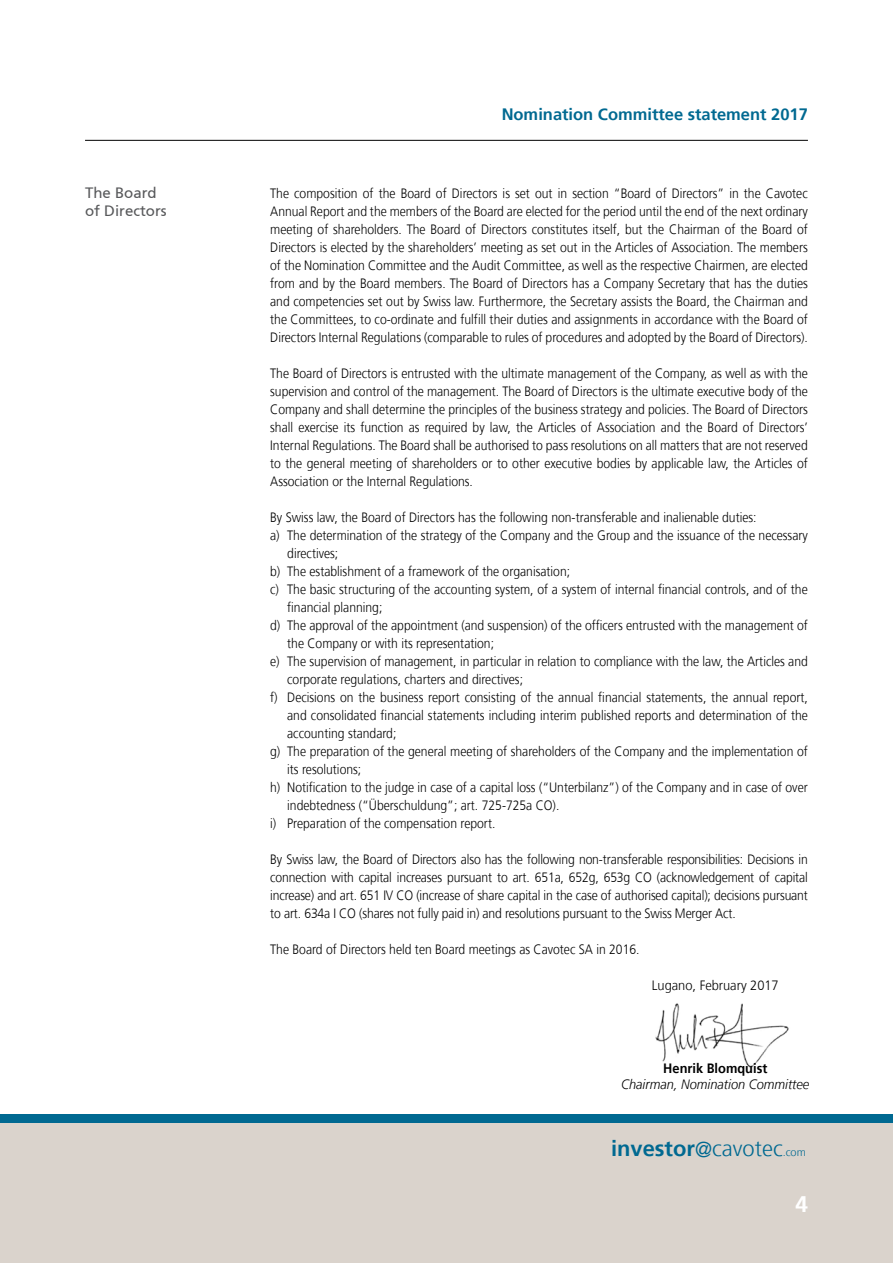
<style>
.page{position:relative;width:893px;height:1263px;background:#fff}
.page>*{position:absolute;margin:0;border:0;box-sizing:border-box;transform-origin:0 0}
.t1{font:700 22.5px "Frutiger 65";color:#fff}
.t2{font:700 21.9px "Frutiger 65";color:#006991}
.t3{font:700 16.5px "Frutiger 65";color:#006991}
.t4{font:15px/18px "Frutiger 55 Roman";color:#58595b}
.t5{font:300 13.5px/18px "Frutiger";color:#000;text-align:justify;scale:.9 1}
.t6{font:italic 300 13.5px "Frutiger";color:#000;scale:.95 1}
.t7{font:300 13.5px "Frutiger";color:#000;scale:.95 1}
.t8{font:700 13.5px "Frutiger 65";color:#000;scale:.95 1}
.s1{font-family:"Frutiger";font-weight:300;font-size:21.45px}
.s2{font-family:"Frutiger";font-weight:300}
.s3{font-family:"Frutiger";font-weight:300;font-size:10.95px}
</style>
<div class="page">
<div style="left:0;top:1114px;width:893px;height:149px;background:#dad3cc"></div>
<div style="left:0;top:1114px;width:893px;height:9px;background:#006991"></div>
<hr style="left:85px;top:140px;width:723px;height:1px;background:#000">
<img style="left:655px;top:1003px;width:134px;height:65px">
<p class="t4" style="left:85px;top:184px;width:83px">The Board of Directors</p>
<p class="t3" style="left:502px;top:105px;width:308px">Nomination Committee statement 2017</p>
<p class="t5" style="left:270px;top:185px;width:599px">The composition of the Board of Directors is set out in section “Board of Directors” in the Cavotec Annual Report and the members of the Board are elected for the period until the end of the next ordinary meeting of shareholders. The Board of Directors constitutes itself, but the Chairman of the Board of Directors is elected by the shareholders’ meeting as set out in the Articles of Association. The members of the Nomination Committee and the Audit Committee, as well as the respective Chairmen, are elected from and by the Board members. The Board of Directors has a Company Secretary that has the duties and competencies set out by Swiss law. Furthermore, the Secretary assists the Board, the Chairman and the Committees, to co-ordinate and fulfill their duties and assignments in accordance with the Board of Directors Internal Regulations (comparable to rules of procedures and adopted by the Board of Directors).</p>
<p class="t5" style="left:270px;top:365px;width:599px">The Board of Directors is entrusted with the ultimate management of the Company, as well as with the supervision and control of the management. The Board of Directors is the ultimate executive body of the Company and shall determine the principles of the business strategy and policies. The Board of Directors shall exercise its function as required by law, the Articles of Association and the Board of Directors’ Internal Regulations. The Board shall be authorised to pass resolutions on all matters that are not reserved to the general meeting of shareholders or to other executive bodies by applicable law, the Articles of Association or the Internal Regulations.</p>
<p class="t5" style="left:270px;top:508px;width:542px">By Swiss law, the Board of Directors has the following non-transferable and inalienable duties:</p>
<p class="t5" style="left:270px;top:526px;width:599px">a) The determination of the strategy of the Company and the Group and the issuance of the necessary</p>
<p class="t5" style="left:287px;top:544px;width:58px">directives;</p>
<p class="t5" style="left:270px;top:562px;width:335px">b) The establishment of a framework of the organisation;</p>
<p class="t5" style="left:270px;top:580px;width:599px">c) The basic structuring of the accounting system, of a system of internal financial controls, and of the</p>
<p class="t5" style="left:287px;top:598px;width:107px">financial planning;</p>
<p class="t5" style="left:270px;top:616px;width:599px">d) The approval of the appointment (and suspension) of the officers entrusted with the management of</p>
<p class="t5" style="left:287px;top:634px;width:231px">the Company or with its representation;</p>
<p class="t5" style="left:270px;top:652px;width:599px">e) The supervision of management, in particular in relation to compliance with the law, the Articles and</p>
<p class="t5" style="left:287px;top:670px;width:264px">corporate regulations, charters and directives;</p>
<p class="t5" style="left:270px;top:688px;width:599px">f) Decisions on the business report consisting of the annual financial statements, the annual report,</p>
<p class="t5" style="left:287px;top:706px;width:580px">and consolidated financial statements including interim published reports and determination of the</p>
<p class="t5" style="left:287px;top:724px;width:123px">accounting standard;</p>
<p class="t5" style="left:270px;top:742px;width:599px">g) The preparation of the general meeting of shareholders of the Company and the implementation of</p>
<p class="t5" style="left:287px;top:760px;width:84px">its resolutions;</p>
<p class="t5" style="left:270px;top:778px;width:599px">h) Notification to the judge in case of a capital loss (“Unterbilanz”) of the Company and in case of over</p>
<p class="t5" style="left:287px;top:796px;width:304px">indebtedness (“Überschuldung”; art. 725-725a CO).</p>
<p class="t5" style="left:270px;top:814px;width:252px">i) Preparation of the compensation report.</p>
<p class="t5" style="left:270px;top:850px;width:599px">By Swiss law, the Board of Directors also has the following non-transferable responsibilities: Decisions in connection with capital increases pursuant to art. 651a, 652g, 653g CO (acknowledgement of capital increase) and art. 651 IV CO (increase of share capital in the case of authorised capital); decisions pursuant to art. 634a I CO (shares not fully paid in) and resolutions pursuant to the Swiss Merger Act.</p>
<p class="t5" style="left:270px;top:940px;width:412px">The Board of Directors held ten Board meetings as Cavotec SA in 2016.</p>
<p class="t7" style="left:652px;top:978px;width:135px">Lugano, February 2017</p>
<p class="t8" style="left:663px;top:1060px;width:111px">Henrik Blomquist</p>
<p class="t6" style="left:621px;top:1077px;width:200px">Chairman, Nomination Committee</p>
<h2 class="t2" style="left:611px;top:1135px;width:196px">investor<span class="s1">@</span><span class="s2">cavotec</span><span class="s3">.com</span></h2>
<h1 class="t1" style="left:795px;top:1191px;width:14px">4</h1>
</div>
